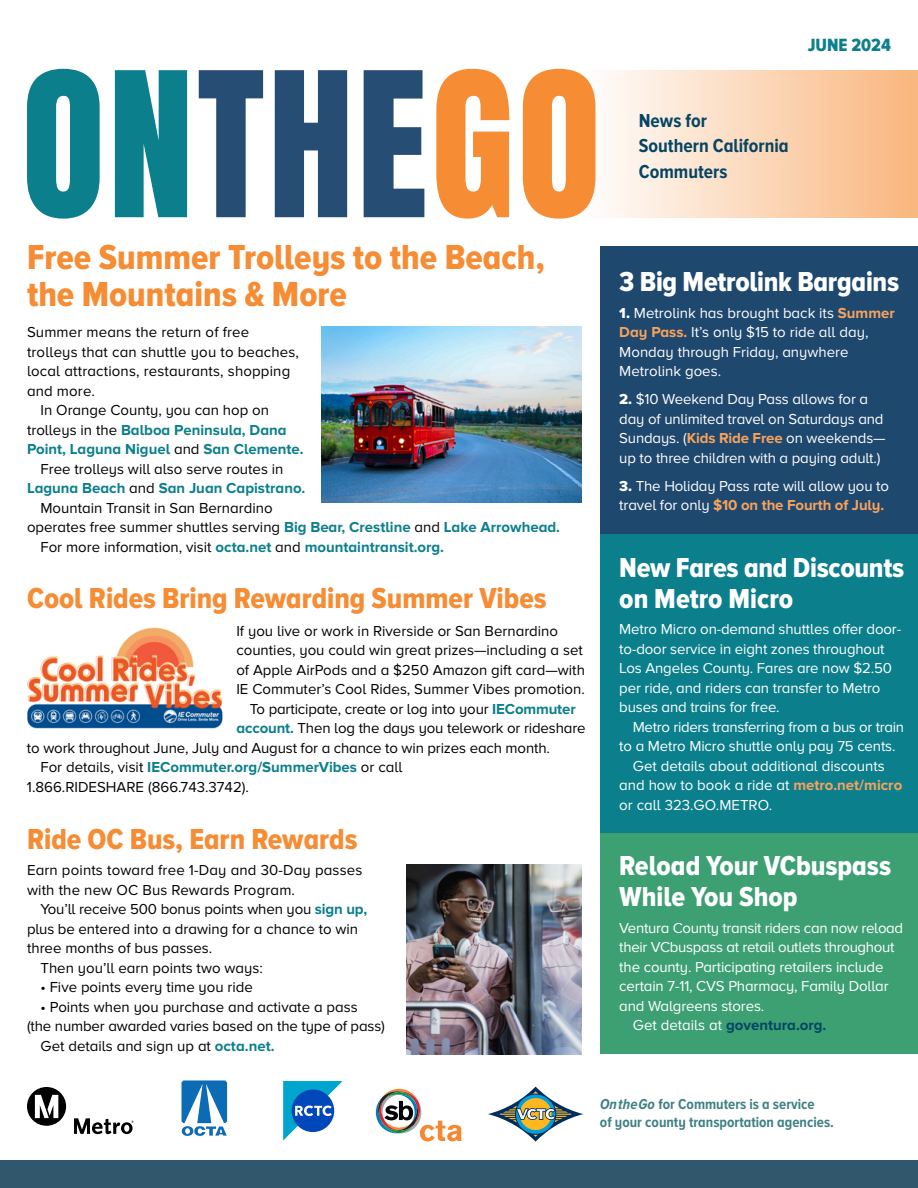
<style>
.page{position:relative;width:918px;height:1188px;background:#fff}
.page>*{position:absolute;margin:0;border:0;box-sizing:border-box;transform-origin:0 0}
.t1{font:171.15px "Anton";letter-spacing:.02em;color:#264e74}
.t2{font:36px/37.5px "Proxima Nova A Cond Extrabld";color:#f68c33}
.t3{font:30px "Proxima Nova A Cond Extrabld";color:#f68c33}
.t4{font:28.5px/31.5px "Proxima Nova A Cond Extrabld";letter-spacing:-.01em;color:#fff}
.t5{font:700 19.5px/25.5px "Proxima Nova A Cond";color:#054564}
.t6{font:18.3px "Proxima Nova A Cond Extrabld";color:#0b7f8c}
.t7{font:15px/19.5px "Proxima Nova A";color:#000}
.t8{font:15px/19.5px "Proxima Nova A";letter-spacing:-.01em;color:#fff}
.t9{font:700 15px "Proxima Nova A";color:#0b7f8c}
.t10{font:700 15px/18px "Proxima Nova A Cond";color:#408185}
.t11{font:700 15px "Proxima Nova A";color:#054564}
.s1{color:#0b7f8c}
.s2{color:#f68c33}
.s3{font-weight:400;color:#000}
.s4{font-weight:700;color:#0b7f8c}
.s5{font-family:"Proxima Nova A Extrabld"}
.s6{font-weight:700;color:#f8a35c}
.s7{font-weight:400;color:#fff}
.s8{font-style:italic}
</style>
<div class="page">
<div style="left:600px;top:246px;width:318px;height:289px;background:#1f486f"></div>
<div style="left:600px;top:535px;width:318px;height:299px;background:#0b7f8c"></div>
<div style="left:600px;top:834px;width:318px;height:220px;background:#3da073"></div>
<div style="left:563px;top:71px;width:355px;height:147px;background:linear-gradient(to right,#fff,#fab67e)"></div>
<svg style="left:27px;top:1087px;width:39px;height:39px"></svg>
<svg style="left:35px;top:1095px;width:23px;height:23px"></svg>
<svg style="left:74px;top:1118px;width:60px;height:16px"></svg>
<svg style="left:181px;top:1080px;width:46px;height:56px"></svg>
<svg style="left:283px;top:1081px;width:60px;height:60px"></svg>
<svg style="left:376px;top:1089px;width:86px;height:53px"></svg>
<svg style="left:488px;top:1087px;width:95px;height:55px"></svg>
<div style="left:0;top:1160px;width:918px;height:28px;background:#30576b"></div>
<img style="left:321px;top:326px;width:261px;height:177px">
<img style="left:406px;top:864px;width:176px;height:190px">
<img style="left:27px;top:627px;width:196px;height:102px">
<h1 class="t1" style="left:22px;top:58px;width:581px"><span class="s1">ON</span>THE<span class="s2">GO</span></h1>
<h2 class="t2" style="left:27px;top:240px;width:520px">Free Summer Trolleys to the Beach, the Mountains &amp; More</h2>
<p class="t7" style="left:27px;top:323px;width:224px">Summer means the return of free</p>
<p class="t7" style="left:27px;top:342px;width:274px">trolleys that can shuttle you to beaches,</p>
<p class="t7" style="left:27px;top:362px;width:265px">local attractions, restaurants, shopping</p>
<p class="t7" style="left:27px;top:381px;width:70px">and more.</p>
<p class="t7" style="left:40px;top:401px;width:230px">In Orange County, you can hop on</p>
<p class="t9" style="left:27px;top:421px;width:261px"><span class="s3">trolleys in the</span> Balboa Peninsula, Dana</p>
<p class="t9" style="left:27px;top:441px;width:278px">Point, Laguna Niguel <span class="s3">and</span> San Clemente.</p>
<p class="t7" style="left:40px;top:459px;width:245px">Free trolleys will also serve routes in</p>
<p class="t9" style="left:27px;top:480px;width:280px">Laguna Beach <span class="s3">and</span> San Juan Capistrano.</p>
<p class="t7" style="left:40px;top:498px;width:234px">Mountain Transit in San Bernardino</p>
<p class="t7" style="left:27px;top:518px;width:535px">operates free summer shuttles serving <span class="s4">Big Bear, Crestline</span> and <span class="s4">Lake Arrowhead.</span></p>
<p class="t9" style="left:40px;top:538px;width:405px"><span class="s3">For more information, visit</span> octa.net <span class="s3">and</span> mountaintransit.org.</p>
<h3 class="t3" style="left:27px;top:581px;width:521px">Cool Rides Bring Rewarding Summer Vibes</h3>
<p class="t7" style="left:236px;top:622px;width:323px">If you live or work in Riverside or San Bernardino</p>
<p class="t7" style="left:236px;top:641px;width:348px">counties, you could win great prizes—including a set</p>
<p class="t7" style="left:236px;top:661px;width:350px">of Apple AirPods and a $250 Amazon gift card—with</p>
<p class="t7" style="left:236px;top:680px;width:350px">IE Commuter’s Cool Rides, Summer Vibes promotion.</p>
<p class="t7" style="left:250px;top:700px;width:327px">To participate, create or log into your <span class="s4">IECommuter</span></p>
<p class="t7" style="left:236px;top:719px;width:351px"><span class="s4">account.</span> Then log the days you telework or rideshare</p>
<p class="t7" style="left:27px;top:739px;width:525px">to work throughout June, July and August for a chance to win prizes each month.</p>
<p class="t9" style="left:40px;top:759px;width:363px"><span class="s3">For details, visit</span> IECommuter.org/SummerVibes <span class="s3">or call</span></p>
<p class="t7" style="left:27px;top:778px;width:223px">1.866.RIDESHARE (866.743.3742).</p>
<h3 class="t3" style="left:27px;top:822px;width:332px">Ride OC Bus, Earn Rewards</h3>
<p class="t7" style="left:27px;top:861px;width:337px">Earn points toward free 1-Day and 30-Day passes with the new OC Bus Rewards Program.</p>
<p class="t7" style="left:40px;top:900px;width:328px">You’ll receive 500 bonus points when you <span class="s4">sign up,</span></p>
<p class="t7" style="left:27px;top:919px;width:333px">plus be entered into a drawing for a chance to win</p>
<p class="t7" style="left:27px;top:939px;width:187px">three months of bus passes.</p>
<p class="t7" style="left:40px;top:958px;width:224px">Then you’ll earn points two ways:</p>
<p class="t7" style="left:40px;top:978px;width:214px">• Five points every time you ride</p>
<p class="t7" style="left:40px;top:997px;width:319px">• Points when you purchase and activate a pass</p>
<p class="t7" style="left:27px;top:1017px;width:359px">(the number awarded varies based on the type of pass)</p>
<p class="t7" style="left:40px;top:1036px;width:236px">Get details and sign up at <span class="s4">octa.net.</span></p>
<p class="t6" style="left:808px;top:34px;width:85px">JUNE 2024</p>
<h3 class="t5" style="left:639px;top:109px;width:151px">News for<br>Southern California<br>Commuters</h3>
<h3 class="t4" style="left:619px;top:268px;width:281px">3 Big Metrolink Bargains</h3>
<p class="t8" style="left:619px;top:303px;width:277px"><span class="s5">1.</span> Metrolink has brought back its <span class="s6">Summer<br>Day Pass.</span> It’s only $15 to ride all day,<br>Monday through Friday, anywhere<br>Metrolink goes.</p>
<p class="t8" style="left:619px;top:390px;width:268px"><span class="s5">2.</span> $10 Weekend Day Pass allows for a day of unlimited travel on Saturdays and Sundays. (<span class="s6">Kids Ride Free</span> on weekends— up to three children with a paying adult.)</p>
<p class="t8" style="left:619px;top:477px;width:271px"><span class="s5">3.</span> The Holiday Pass rate will allow you to travel for only <span class="s6">$10 on the Fourth of July.</span></p>
<h3 class="t4" style="left:619px;top:553px;width:286px">New Fares and Discounts on Metro Micro</h3>
<p class="t8" style="left:619px;top:620px;width:283px">Metro Micro on-demand shuttles offer door&shy;to-door service in eight zones throughout Los Angeles County. Fares are now $2.50 per ride, and riders can transfer to Metro buses and trains for free.</p>
<p class="t8" style="left:633px;top:718px;width:273px">Metro riders transferring from a bus or train</p>
<p class="t8" style="left:619px;top:737px;width:278px">to a Metro Micro shuttle only pay 75 cents.</p>
<p class="t8" style="left:633px;top:757px;width:253px">Get details about additional discounts</p>
<p class="t8" style="left:619px;top:776px;width:285px">and how to book a ride at <span class="s6">metro.net/micro</span></p>
<p class="t8" style="left:619px;top:796px;width:154px">or call 323.GO.METRO.</p>
<h3 class="t4" style="left:619px;top:851px;width:273px">Reload Your VCbuspass<br>While You Shop</h3>
<p class="t8" style="left:619px;top:918px;width:285px">Ventura County transit riders can now reload</p>
<p class="t8" style="left:619px;top:938px;width:277px">their VCbuspass at retail outlets throughout</p>
<p class="t8" style="left:619px;top:957px;width:266px">the county. Participating retailers include</p>
<p class="t8" style="left:619px;top:977px;width:271px">certain 7-11, CVS Pharmacy, Family Dollar</p>
<p class="t8" style="left:619px;top:996px;width:147px">and Walgreens stores.</p>
<p class="t11" style="left:633px;top:1016px;width:195px"><span class="s7">Get details at</span> goventura.org.</p>
<p class="t10" style="left:600px;top:1096px;width:235px"><span class="s8">OntheGo</span> for Commuters is a service<br>of your county transportation agencies.</p>
</div>
